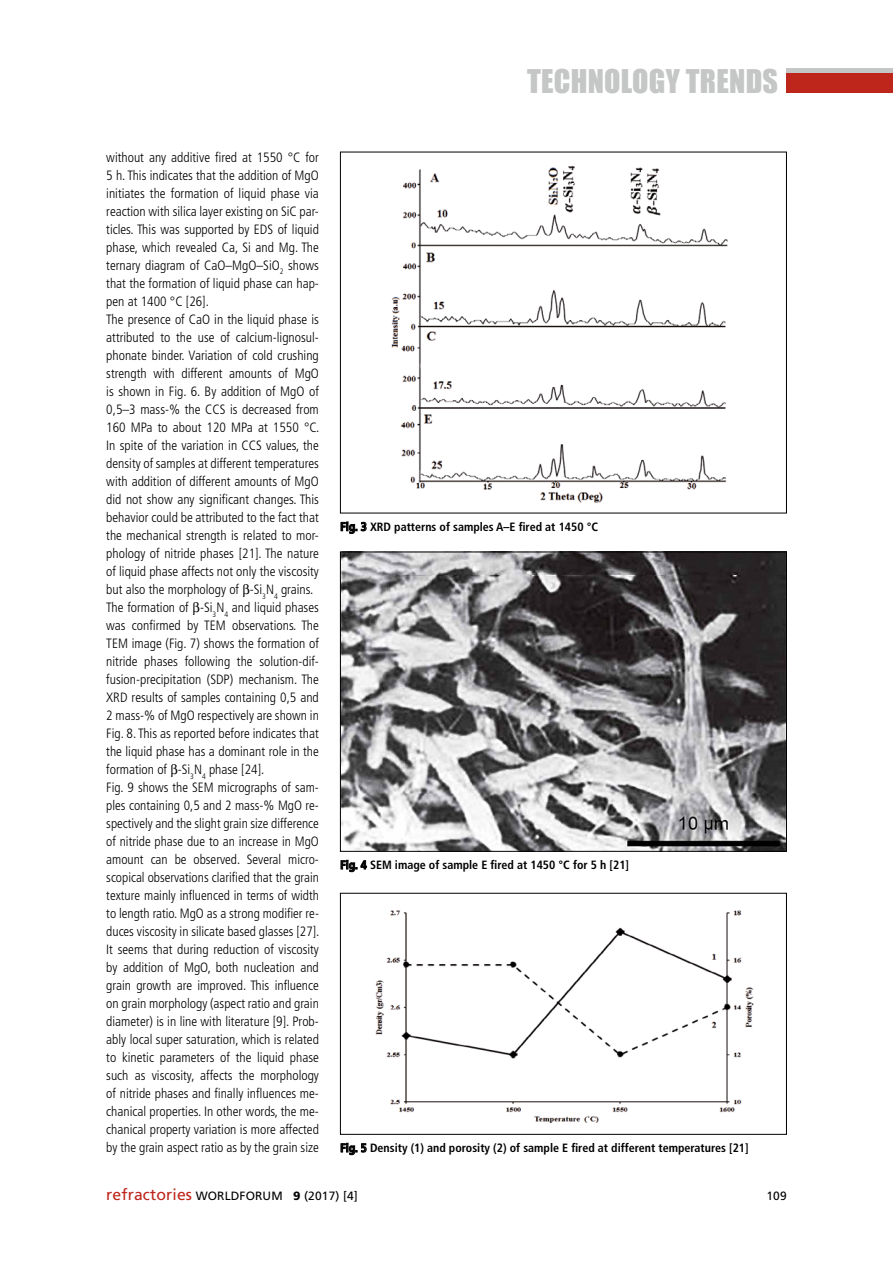
<style>
.page{position:relative;width:893px;height:1263px;background:#fff}
.page>*{position:absolute;margin:0;border:0;box-sizing:border-box;transform-origin:0 0}
.t1{font:30px "Impact";letter-spacing:.01em;color:#c5c6c6}
.t2{font:300 condensed 13.5px/18px "Frutiger";color:#000}
.t3{font:700 condensed 12px "Frutiger";color:#000}
.t4{font:12px "Frutiger";letter-spacing:.01em;color:#000}
.s1{font-size:15.75px;color:#be251b}
.s2{font-weight:900}
</style>
<div class="page">
<div style="left:787px;top:68px;width:106px;height:5px;background:#c5c6c6"></div>
<div style="left:787px;top:73px;width:106px;height:20px;background:#be251b"></div>
<img style="left:391px;top:165px;width:337px;height:338px">
<svg style="left:341px;top:522px;width:25px;height:12px"></svg>
<img style="left:342px;top:554px;width:443px;height:295px">
<div style="left:340px;top:552px;width:447px;height:299px;border:1px solid #000"></div>
<svg style="left:341px;top:860px;width:26px;height:12px"></svg>
<img style="left:375px;top:910px;width:379px;height:213px">
<div style="left:340px;top:893px;width:447px;height:241px;border:1px solid #000"></div>
<svg style="left:341px;top:1143px;width:26px;height:12px"></svg>
<h1 class="t1" style="left:527px;top:62px;width:253px">TECHNOLOGY TRENDS</h1>
<p class="t2" style="left:106px;top:149px;width:215px">without any additive fired at 1550 °C for 5 h. This indicates that the addition of MgO initiates the formation of liquid phase via reaction with silica layer existing on SiC par&shy;ticles. This was supported by EDS of liquid phase, which revealed Ca, Si and Mg. The ternary diagram of CaO–MgO–SiO<sub>2</sub> shows that the formation of liquid phase can hap&shy;pen at 1400 °C [26].<br>The presence of CaO in the liquid phase is attributed to the use of calcium-lignosul&shy;phonate binder. Variation of cold crushing strength with different amounts of MgO is shown in Fig. 6. By addition of MgO of 0,5–3 mass-% the CCS is decreased from 160 MPa to about 120 MPa at 1550 °C.<br>In spite of the variation in CCS values, the density of samples at different temperatures with addition of different amounts of MgO did not show any significant changes. This behavior could be attributed to the fact that the mechanical strength is related to mor&shy;phology of nitride phases [21]. The nature of liquid phase affects not only the viscosity but also the morphology of -Si<sub>3</sub>N<sub>4</sub> grains.<br>The formation of -Si<sub>3</sub>N<sub>4</sub> and liquid phases was confirmed by TEM observations. The TEM image (Fig. 7) shows the formation of nitride phases following the solution-dif&shy;fusion-precipitation (SDP) mechanism. The XRD results of samples containing 0,5 and 2 mass-% of MgO respectively are shown in Fig. 8. This as reported before indicates that the liquid phase has a dominant role in the formation of -Si<sub>3</sub>N<sub>4</sub> phase [24].<br>Fig. 9 shows the SEM micrographs of sam&shy;ples containing 0,5 and 2 mass-% MgO re&shy;spectively and the slight grain size difference of nitride phase due to an increase in MgO amount can be observed. Several micro&shy;scopical observations clarified that the grain texture mainly influenced in terms of width to length ratio. MgO as a strong modifier re&shy;duces viscosity in silicate based glasses [27].<br>It seems that during reduction of viscosity by addition of MgO, both nucleation and grain growth are improved. This influence on grain morphology (aspect ratio and grain diameter) is in line with literature [9]. Prob&shy;ably local super saturation, which is related to kinetic parameters of the liquid phase such as viscosity, affects the morphology of nitride phases and finally influences me&shy;chanical properties. In other words, the me&shy;chanical property variation is more affected by the grain aspect ratio as by the grain size</p>
<p class="t3" style="left:340px;top:519px;width:260px">Fig. 3 XRD patterns of samples A–E fired at 1450 °C</p>
<p class="t3" style="left:340px;top:858px;width:290px">Fig. 4 SEM image of sample E fired at 1450 °C for 5 h [21]</p>
<p class="t3" style="left:340px;top:1141px;width:410px">Fig. 5 Density (1) and porosity (2) of sample E fired at different temperatures [21]</p>
<p class="t4" style="left:106px;top:1189px;width:253px"><span class="s1">refractories</span> WORLDFORUM <span class="s2">9</span> (2017) [4]</p>
<p class="t4" style="left:766px;top:1189px;width:22px">109</p>
</div>
